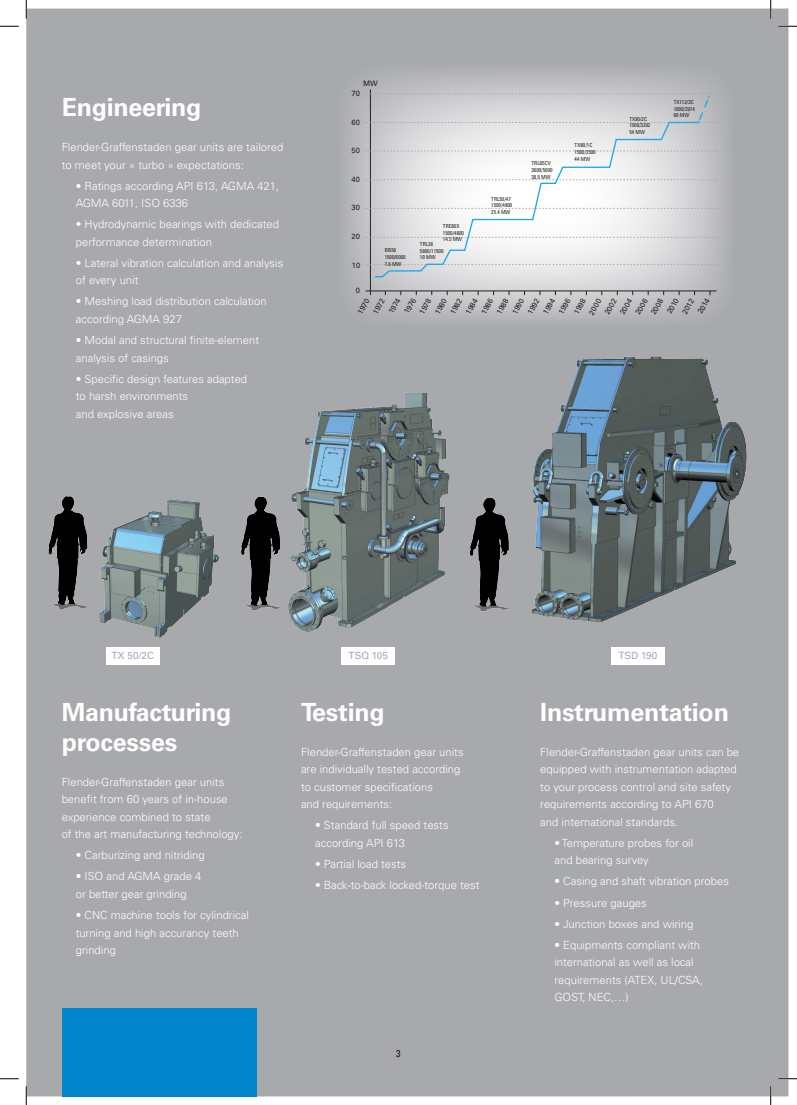
<style>
.page{position:relative;width:797px;height:1105px;background:#fff}
.page>*{position:absolute;margin:0;border:0;box-sizing:border-box;transform-origin:0 0}
.t1{font:700 25px/30px "Univers";letter-spacing:-.01em;color:#fff}
.t2{font:300 11.25px/17.5px "Univers";color:#fff}
.t3{font:10px "Univers";color:#a8a9ad}
.t4{font:condensed 10px "Univers";color:#231f20}
.t5{font:7.62px "Univers";color:#231f20}
.t6{font:condensed 5.5px/6.6px "Univers";color:#231f20}
</style>
<div class="page">
<div style="left:26px;top:9px;width:762px;height:1087px;background:#a8a9ad"></div>
<svg style="left:337px;top:63px;width:398px;height:264px;fill:#b7b8bb"></svg>
<div style="left:62px;top:1008px;width:195px;height:88px;background:#0084ca"></div>
<img style="left:42px;top:484px;width:181px;height:157px">
<img style="left:235px;top:384px;width:223px;height:258px">
<img style="left:465px;top:355px;width:285px;height:270px">
<div style="left:106px;top:647px;width:53px;height:17px;background:#fff"></div>
<div style="left:342px;top:647px;width:53px;height:17px;background:#fff"></div>
<div style="left:611px;top:647px;width:53px;height:17px;background:#fff"></div>
<hr style="left:365px;top:291px;width:351px;height:1px;background:#231f20">
<hr style="left:370px;top:89px;width:1px;height:206px;background:#231f20">
<svg style="left:365px;top:264px;width:352px;height:1px"></svg>
<svg style="left:365px;top:237px;width:352px;height:1px"></svg>
<svg style="left:365px;top:208px;width:352px;height:1px"></svg>
<svg style="left:365px;top:179px;width:352px;height:1px"></svg>
<svg style="left:365px;top:151px;width:352px;height:1px"></svg>
<svg style="left:365px;top:94px;width:352px;height:30px"></svg>
<svg style="left:373px;top:121px;width:327px;height:157px"></svg>
<svg style="left:0;top:25px;width:19px;height:2px"></svg>
<svg style="left:778px;top:25px;width:19px;height:2px"></svg>
<svg style="left:0;top:1078px;width:19px;height:1px"></svg>
<svg style="left:778px;top:1078px;width:19px;height:1px"></svg>
<svg style="left:25px;top:0;width:2px;height:19px"></svg>
<svg style="left:25px;top:1086px;width:2px;height:19px"></svg>
<svg style="left:770px;top:0;width:1px;height:19px"></svg>
<svg style="left:770px;top:1086px;width:1px;height:19px"></svg>
<h1 class="t1" style="left:62px;top:92px;width:141px">Engineering</h1>
<p class="t2" style="left:62px;top:139px;width:223px">Flender-Graffenstaden gear units are tailored to meet your « turbo » expectations:</p>
<p class="t2" style="left:76px;top:177px;width:205px">• Ratings according API 613, AGMA 421,<br>AGMA 6011, ISO 6336</p>
<p class="t2" style="left:76px;top:216px;width:204px">• Hydrodynamic bearings with dedicated performance determination</p>
<p class="t2" style="left:76px;top:254px;width:209px">• Lateral vibration calculation and analysis of every unit</p>
<p class="t2" style="left:76px;top:293px;width:192px">• Meshing load distribution calculation according AGMA 927</p>
<p class="t2" style="left:76px;top:331px;width:185px">• Modal and structural finite-element analysis of casings</p>
<p class="t2" style="left:76px;top:370px;width:173px">• Specific design features adapted to harsh environments<br>and explosive areas</p>
<p class="t5" style="left:363px;top:79px;width:16px">MW</p>
<p class="t5" style="left:351px;top:89px;width:10px">70</p>
<p class="t5" style="left:351px;top:118px;width:10px">60</p>
<p class="t5" style="left:351px;top:146px;width:10px">50</p>
<p class="t5" style="left:351px;top:175px;width:10px">40</p>
<p class="t5" style="left:351px;top:203px;width:10px">30</p>
<p class="t5" style="left:351px;top:232px;width:10px">20</p>
<p class="t5" style="left:352px;top:260px;width:10px">10</p>
<p class="t5" style="left:356px;top:286px;width:6px">0</p>
<p class="t6" style="left:443px;top:223px;width:23px">TRE80X<br>1500/4800<br>14.5 MW</p>
<p class="t6" style="left:384px;top:247px;width:23px">BB56<br>1500/6000<br>7.6 MW</p>
<p class="t6" style="left:420px;top:241px;width:25px">TRL36<br>5800/11500<br>10 MW</p>
<p class="t6" style="left:491px;top:195px;width:23px">TRL50/47<br>1500/4800<br>25.4 MW</p>
<p class="t6" style="left:531px;top:160px;width:23px">TRL65CV<br>3600/5000<br>38.5 MW</p>
<p class="t6" style="left:574px;top:142px;width:23px">TX80/1C<br>1500/3500<br>44 MW</p>
<p class="t6" style="left:629px;top:115px;width:23px">TX90/2C<br>1500/3292<br>54 MW</p>
<p class="t6" style="left:673px;top:99px;width:23px">TX112/2C<br>1000/2974<br>60 MW</p>
<p class="t5" style="left:355px;top:311px;width:18px;rotate:-60deg">1970</p>
<p class="t5" style="left:371px;top:311px;width:18px;rotate:-60deg">1972</p>
<p class="t5" style="left:386px;top:311px;width:18px;rotate:-60deg">1974</p>
<p class="t5" style="left:402px;top:311px;width:18px;rotate:-60deg">1976</p>
<p class="t5" style="left:417px;top:311px;width:18px;rotate:-60deg">1978</p>
<p class="t5" style="left:433px;top:311px;width:18px;rotate:-60deg">1980</p>
<p class="t5" style="left:448px;top:311px;width:18px;rotate:-60deg">1982</p>
<p class="t5" style="left:463px;top:311px;width:18px;rotate:-60deg">1984</p>
<p class="t5" style="left:479px;top:311px;width:18px;rotate:-60deg">1986</p>
<p class="t5" style="left:494px;top:311px;width:18px;rotate:-60deg">1988</p>
<p class="t5" style="left:510px;top:311px;width:18px;rotate:-60deg">1990</p>
<p class="t5" style="left:525px;top:311px;width:18px;rotate:-60deg">1992</p>
<p class="t5" style="left:541px;top:311px;width:18px;rotate:-60deg">1994</p>
<p class="t5" style="left:556px;top:311px;width:18px;rotate:-60deg">1996</p>
<p class="t5" style="left:572px;top:311px;width:18px;rotate:-60deg">1998</p>
<p class="t5" style="left:587px;top:312px;width:19px;rotate:-60deg">2000</p>
<p class="t5" style="left:602px;top:312px;width:19px;rotate:-60deg">2002</p>
<p class="t5" style="left:618px;top:312px;width:19px;rotate:-60deg">2004</p>
<p class="t5" style="left:633px;top:312px;width:19px;rotate:-60deg">2006</p>
<p class="t5" style="left:649px;top:312px;width:19px;rotate:-60deg">2008</p>
<p class="t5" style="left:665px;top:311px;width:17px;rotate:-60deg">2010</p>
<p class="t5" style="left:680px;top:311px;width:18px;rotate:-60deg">2012</p>
<p class="t5" style="left:695px;top:311px;width:18px;rotate:-60deg">2014</p>
<p class="t3" style="left:111px;top:650px;width:44px">TX 50/2C</p>
<p class="t3" style="left:348px;top:650px;width:41px">TSQ 105</p>
<p class="t3" style="left:618px;top:650px;width:40px">TSD 190</p>
<h1 class="t1" style="left:62px;top:697px;width:171px">Manufacturing processes</h1>
<p class="t2" style="left:62px;top:773px;width:182px">Flender-Graffenstaden gear units benefit from 60 years of in-house experience combined to state<br>of the art manufacturing technology:</p>
<p class="t2" style="left:76px;top:847px;width:130px">• Carburizing and nitriding</p>
<p class="t2" style="left:76px;top:868px;width:127px">• ISO and AGMA grade 4 or better gear grinding</p>
<p class="t2" style="left:76px;top:906px;width:174px">• CNC machine tools for cylindrical turning and high accurancy teeth grinding</p>
<h1 class="t1" style="left:301px;top:697px;width:85px">Testing</h1>
<p class="t2" style="left:301px;top:743px;width:164px">Flender-Graffenstaden gear units are individually tested according to customer specifications<br>and requirements:</p>
<p class="t2" style="left:315px;top:817px;width:135px">• Standard full speed tests according API 613</p>
<p class="t2" style="left:315px;top:855px;width:92px">• Partial load tests</p>
<p class="t2" style="left:315px;top:876px;width:166px">• Back-to-back locked-torque test</p>
<p class="t4" style="left:396px;top:1047px;width:6px">3</p>
<h1 class="t1" style="left:540px;top:697px;width:190px">Instrumentation</h1>
<p class="t2" style="left:540px;top:743px;width:200px">Flender-Graffenstaden gear units can be equipped with instrumentation adapted to your process control and site safety requirements according to API 670<br>and international standards.</p>
<p class="t2" style="left:554px;top:834px;width:140px">• Temperature probes for oil and bearing survey</p>
<p class="t2" style="left:554px;top:873px;width:176px">• Casing and shaft vibration probes</p>
<p class="t2" style="left:554px;top:894px;width:94px">• Pressure gauges</p>
<p class="t2" style="left:554px;top:915px;width:140px">• Junction boxes and wiring</p>
<p class="t2" style="left:554px;top:936px;width:150px">• Equipments compliant with international as well as local requirements (ATEX, UL/CSA,<br>GOST, NEC,…)</p>
</div>
